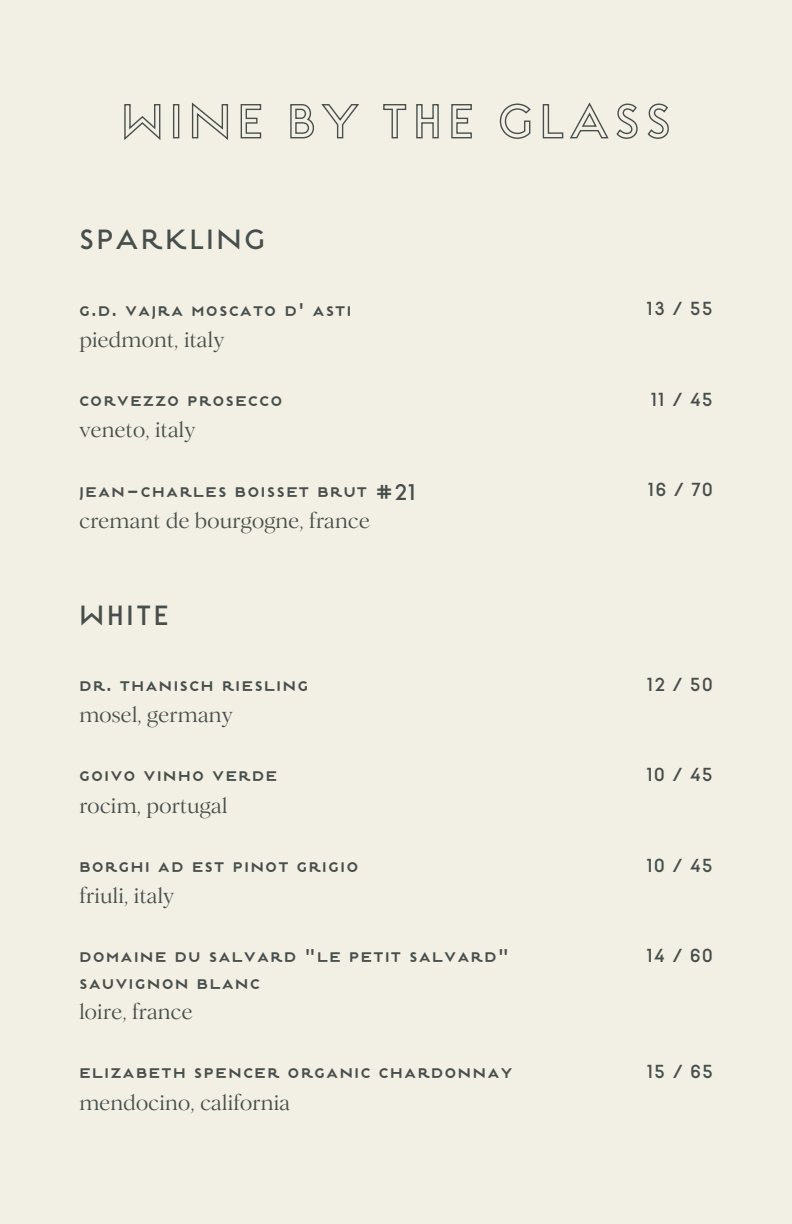
<style>
.page{position:relative;width:792px;height:1224px;background:#f2efe4}
.page>*{position:absolute;margin:0;border:0;box-sizing:border-box;transform-origin:0 0}
.t1{font:500 29.4px "Estilo Pro";letter-spacing:.1em;color:#474e4b}
.t2{font:500 24px/27px "Estilo Pro";letter-spacing:.07em;color:#474e4b}
.t3{font:500 20px "Romie";letter-spacing:.015em;color:#474e4b}
.t4{font:500 20px "Estilo Pro";letter-spacing:.075em;color:#474e4b}
</style>
<div class="page">
<svg style="left:124px;top:102px;width:545px;height:38px"></svg>
<h3 class="t1" style="left:79px;top:227px;width:187px">SPARKLING</h3>
<h2 class="t2" style="left:79px;top:299px;width:274px">g.d. vajra moscato d' asti</h2>
<h1 class="t4" style="left:647px;top:300px;width:67px">13 / 55</h1>
<h2 class="t3" style="left:79px;top:327px;width:147px">piedmont, italy</h2>
<p class="t2" style="left:79px;top:389px;width:204px">corvezzo prosecco</p>
<h3 class="t4" style="left:651px;top:391px;width:63px">11 / 45</h3>
<p class="t3" style="left:79px;top:417px;width:118px">veneto, italy</p>
<p class="t2" style="left:79px;top:480px;width:338px">jean-charles boisset brut #21</p>
<h3 class="t4" style="left:648px;top:481px;width:66px">16 / 70</h3>
<p class="t3" style="left:79px;top:508px;width:292px">cremant de bourgogne, france</p>
<h3 class="t1" style="left:79px;top:603px;width:91px">WHITE</h3>
<h2 class="t2" style="left:79px;top:674px;width:230px">dr. thanisch riesling</h2>
<p class="t4" style="left:647px;top:676px;width:67px">12 / 50</p>
<h2 class="t3" style="left:79px;top:703px;width:155px">mosel, germany</h2>
<p class="t2" style="left:79px;top:765px;width:199px">goivo vinho verde</p>
<h3 class="t4" style="left:647px;top:766px;width:67px">10 / 45</h3>
<p class="t3" style="left:79px;top:793px;width:149px">rocim, portugal</p>
<h3 class="t2" style="left:79px;top:855px;width:280px">borghi ad est pinot grigio</h3>
<h3 class="t3" style="left:79px;top:884px;width:97px">friuli, italy</h3>
<p class="t2" style="left:79px;top:946px;width:431px">domaine du salvard "le petit salvard" sauvignon blanc</p>
<p class="t3" style="left:79px;top:999px;width:115px">loire, france</p>
<p class="t2" style="left:79px;top:1062px;width:435px">elizabeth spencer organic chardonnay</p>
<p class="t3" style="left:79px;top:1090px;width:212px">mendocino, california</p>
<p class="t4" style="left:647px;top:857px;width:67px">10 / 45</p>
<h3 class="t4" style="left:647px;top:947px;width:67px">14 / 60</h3>
<h3 class="t4" style="left:647px;top:1063px;width:67px">15 / 65</h3>
</div>
